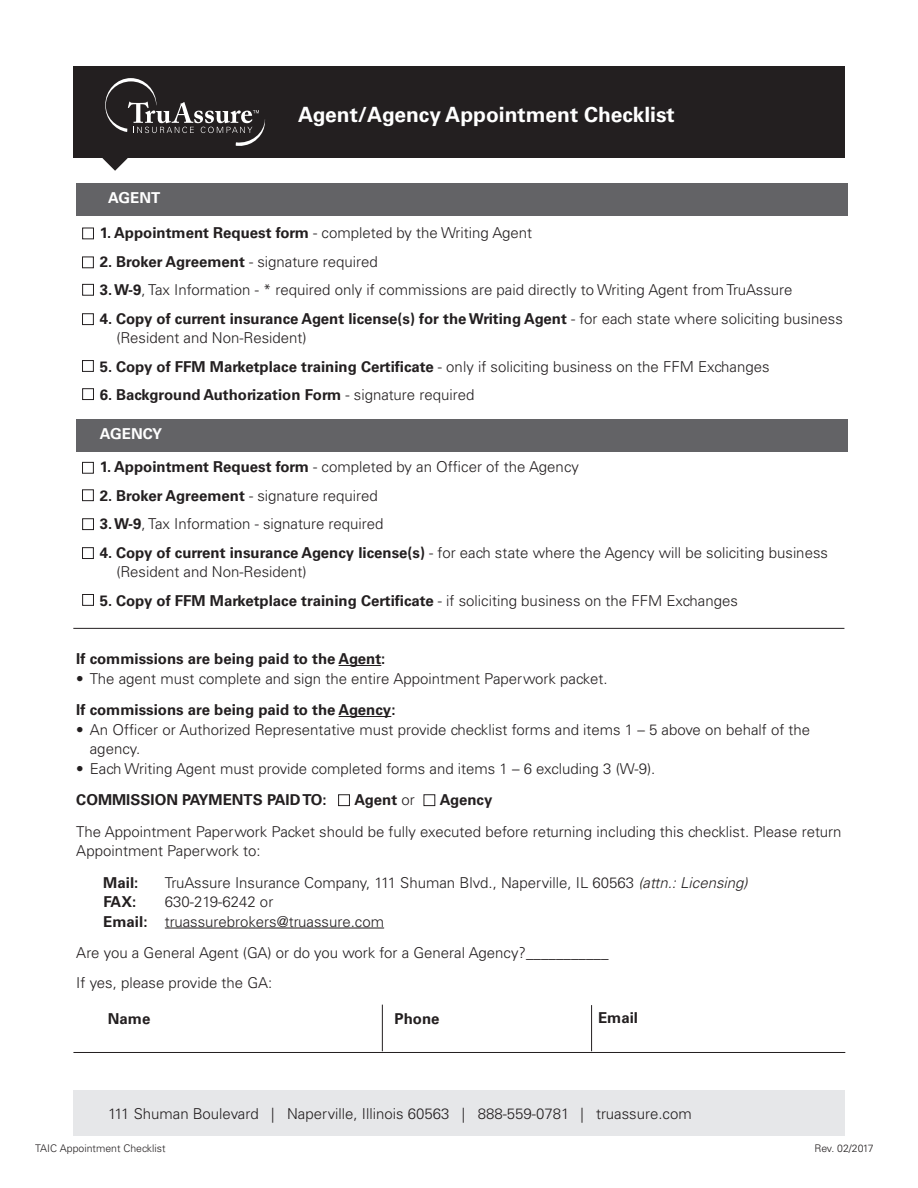
<style>
.page{position:relative;width:918px;height:1188px;background:#fff}
.page>*{position:absolute;margin:0;border:0;box-sizing:border-box;transform-origin:0 0}
.t1{font:700 21px "Univers";color:#fff}
.t2{font:300 15px/19.5px "Univers";color:#231f20}
.t3{font:700 15px "Univers";color:#231f20}
.t4{font:700 15px "Univers";color:#fff}
.t5{font:300 10.5px "Univers";color:#231f20}
.t6{font:300 10.5px "Univers";letter-spacing:-.02em;color:#231f20}
.s1{font-weight:700}
.s2{font-weight:300}
.s3{font-style:italic}
</style>
<div class="page">
<div style="left:73px;top:1090px;width:772px;height:45px;background:#e6e7e9"></div>
<div style="left:73px;top:66px;width:772px;height:92px;background:#231f20"></div>
<svg style="left:102px;top:78px;width:163px;height:93px"></svg>
<div style="left:76px;top:420px;width:772px;height:32px;background:#636366"></div>
<div style="left:76px;top:183px;width:772px;height:32px;background:#636366"></div>
<hr style="left:73px;top:628px;width:771px;height:1px;background:#231f20">
<div style="left:82px;top:228px;width:12px;height:11px;border:1px solid #231f20"></div>
<div style="left:82px;top:257px;width:12px;height:11px;border:1px solid #231f20"></div>
<div style="left:82px;top:284px;width:12px;height:11px;border:1px solid #231f20"></div>
<div style="left:82px;top:314px;width:12px;height:11px;border:1px solid #231f20"></div>
<div style="left:82px;top:360px;width:12px;height:12px;border:1px solid #231f20"></div>
<div style="left:82px;top:388px;width:12px;height:12px;border:1px solid #231f20"></div>
<div style="left:82px;top:462px;width:12px;height:11px;border:1px solid #231f20"></div>
<div style="left:82px;top:490px;width:12px;height:11px;border:1px solid #231f20"></div>
<div style="left:82px;top:519px;width:12px;height:11px;border:1px solid #231f20"></div>
<div style="left:82px;top:547px;width:12px;height:12px;border:1px solid #231f20"></div>
<div style="left:82px;top:594px;width:12px;height:12px;border:1px solid #231f20"></div>
<hr style="left:339px;top:665px;width:42px;height:1px;background:#231f20">
<hr style="left:339px;top:716px;width:52px;height:1px;background:#231f20">
<hr style="left:165px;top:928px;width:219px;height:1px;background:#231f20">
<div style="left:338px;top:795px;width:12px;height:11px;border:1px solid #231f20"></div>
<div style="left:424px;top:795px;width:11px;height:11px;border:1px solid #231f20"></div>
<hr style="left:73px;top:1052px;width:772px;height:1px;background:#231f20">
<hr style="left:382px;top:1005px;width:1px;height:46px;background:#231f20">
<hr style="left:591px;top:1005px;width:1px;height:46px;background:#231f20">
<p class="t4" style="left:108px;top:189px;width:54px">AGENT</p>
<p class="t1" style="left:298px;top:102px;width:378px">Agent/Agency Appointment Checklist</p>
<p class="t2" style="left:100px;top:223px;width:434px"><span class="s1">1. Appointment Request form</span> - completed by the Writing Agent</p>
<p class="t2" style="left:100px;top:252px;width:280px"><span class="s1">2. Broker Agreement</span> - signature required</p>
<p class="t2" style="left:100px;top:280px;width:694px"><span class="s1">3. W-9</span>, Tax Information - * required only if commissions are paid directly to Writing Agent from TruAssure</p>
<p class="t2" style="left:116px;top:309px;width:728px;text-indent:-17px"><span class="s1">4. Copy of current insurance Agent license(s) for the Writing Agent</span> - for each state where soliciting business (Resident and Non-Resident)</p>
<p class="t2" style="left:100px;top:357px;width:671px"><span class="s1">5. Copy of FFM Marketplace training Certificate</span> - only if soliciting business on the FFM Exchanges</p>
<p class="t3" style="left:100px;top:386px;width:376px">6. Background Authorization Form <span class="s2">- signature required</span></p>
<p class="t4" style="left:100px;top:425px;width:64px">AGENCY</p>
<p class="t2" style="left:100px;top:457px;width:481px"><span class="s1">1. Appointment Request form</span> - completed by an Officer of the Agency</p>
<p class="t2" style="left:100px;top:486px;width:280px"><span class="s1">2. Broker Agreement</span> - signature required</p>
<p class="t2" style="left:100px;top:514px;width:285px"><span class="s1">3. W-9</span>, Tax Information - signature required</p>
<p class="t2" style="left:116px;top:543px;width:713px;text-indent:-17px"><span class="s1">4. Copy of current insurance Agency license(s)</span> - for each state where the Agency will be soliciting business (Resident and Non-Resident)</p>
<p class="t3" style="left:100px;top:592px;width:640px">5. Copy of FFM Marketplace training Certificate <span class="s2">- if soliciting business on the FFM Exchanges</span></p>
<p class="t3" style="left:76px;top:650px;width:311px">If commissions are being paid to the Agent:</p>
<p class="t2" style="left:76px;top:668px;width:533px">• The agent must complete and sign the entire Appointment Paperwork packet.</p>
<p class="t3" style="left:76px;top:701px;width:321px">If commissions are being paid to the Agency:</p>
<p class="t2" style="left:90px;top:719px;width:722px;text-indent:-14px">• An Officer or Authorized Representative must provide checklist forms and items 1 – 5 above on behalf of the agency.</p>
<p class="t2" style="left:76px;top:758px;width:581px">• Each Writing Agent must provide completed forms and items 1 – 6 excluding 3 (W-9).</p>
<p class="t3" style="left:76px;top:791px;width:252px">COMMISSION PAYMENTS PAID TO:</p>
<p class="t3" style="left:354px;top:791px;width:62px">Agent <span class="s2">or</span></p>
<p class="t3" style="left:440px;top:791px;width:54px">Agency</p>
<p class="t2" style="left:76px;top:821px;width:767px">The Appointment Paperwork Packet should be fully executed before returning including this checklist. Please return<br>Appointment Paperwork to:</p>
<p class="t3" style="left:103px;top:873px;width:37px">Mail:</p>
<p class="t2" style="left:165px;top:872px;width:584px">TruAssure Insurance Company, 111 Shuman Blvd., Naperville, IL 60563 <span class="s3">(attn.: Licensing)</span></p>
<p class="t3" style="left:103px;top:893px;width:35px">FAX:</p>
<p class="t2" style="left:165px;top:892px;width:110px">630-219-6242 or</p>
<p class="t2" style="left:103px;top:911px;width:282px"><span class="s1">Email:</span> truassurebrokers@truassure.com</p>
<p class="t2" style="left:76px;top:943px;width:534px">Are you a General Agent (GA) or do you work for a General Agency?___________</p>
<p class="t2" style="left:76px;top:973px;width:197px">If yes, please provide the GA:</p>
<p class="t3" style="left:108px;top:1010px;width:44px">Name</p>
<p class="t3" style="left:395px;top:1010px;width:46px">Phone</p>
<p class="t3" style="left:598px;top:1009px;width:42px">Email</p>
<p class="t2" style="left:108px;top:1104px;width:585px">111 Shuman Boulevard | Naperville, Illinois 60563 | 888-559-0781 | truassure.com</p>
<p class="t5" style="left:35px;top:1142px;width:132px">TAIC Appointment Checklist</p>
<p class="t6" style="left:815px;top:1142px;width:61px">Rev. 02/2017</p>
</div>
